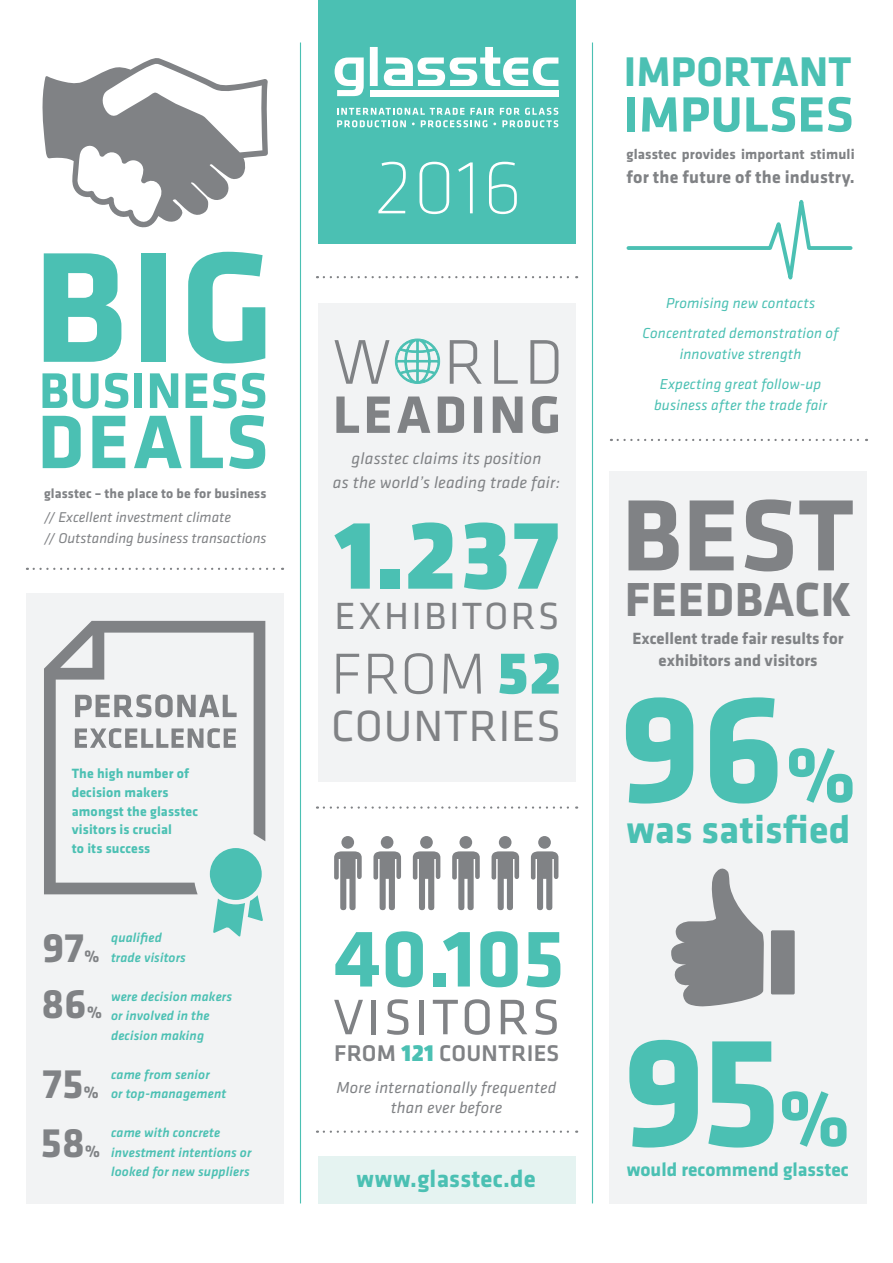
<style>
.page{position:relative;width:893px;height:1263px;background:#fff}
.page>*{position:absolute;margin:0;border:0;box-sizing:border-box;transform-origin:0 0}
.t1{font:700 162.75px "Klavika";color:#4bc0b3}
.t2{font:700 105px "Klavika";color:#808285}
.t3{font:97.95px "Klavika Display Bl";color:#4bc0b3}
.t4{font:700 84.15px "Klavika";color:#4bc0b3}
.t5{font:700 78.6px "Klavika";letter-spacing:.035em;color:#4bc0b3}
.t6{font:300 59.85px "Klavika";color:#808285}
.t7{font:700 51.9px "Klavika";letter-spacing:.01em;color:#4bc0b3}
.t8{font:51.75px "Klavika";letter-spacing:.06em;color:#808285}
.t9{font:700 51.3px "Klavika";letter-spacing:.01em;color:#4bc0b3}
.t10{font:700 49.5px "Klavika";letter-spacing:.01em;color:#808285}
.t11{font:45.3px "Klavika";letter-spacing:.02em;color:#808285}
.t12{font:700 43.05px "Klavika";letter-spacing:.01em;color:#4bc0b3}
.t13{font:700 42.75px "Klavika";letter-spacing:.005em;color:#808285}
.t14{font:700 40.2px "Klavika";letter-spacing:.005em;color:#4bc0b3}
.t15{font:39.3px "Klavika";letter-spacing:.06em;color:#808285}
.t16{font:700 24.9px "Klavika";letter-spacing:.01em;color:#4bc0b3}
.t17{font:500 23.55px "Klavika";letter-spacing:.01em;color:#808285}
.t18{font:700 19.5px "Klavika";color:#4bc0b3}
.t19{font:700 18px "Klavika";letter-spacing:.01em;color:#808285}
.t20{font:700 17.1px "Klavika";color:#808285}
.t21{font:italic 16.95px/24px "Klavika";letter-spacing:.01em;color:#808285;text-align:center}
.t22{font:700 16.8px/22.8px "Klavika";color:#808285;text-align:center}
.t23{font:italic 16.5px/21px "Klavika";letter-spacing:.01em;color:#808285;text-align:center}
.t24{font:italic 15px/30px "Klavika";letter-spacing:.01em;color:#4bc0b3;text-align:center}
.t25{font:italic 14.7px/21px "Klavika";color:#808285}
.t26{font:700 14.55px "Klavika";letter-spacing:.01em;color:#808285}
.t27{font:700 13.95px/18.8px "Klavika";letter-spacing:.01em;color:#4bc0b3}
.t28{font:700 13.8px "Klavika";letter-spacing:.01em;color:#808285}
.t29{font:italic 500 13.5px/19.5px "Klavika";letter-spacing:.01em;color:#4bc0b3}
.s1{font-family:"Klavika Display Bl";font-weight:400;color:#4bc0b3}
</style>
<div class="page">
<div style="left:26px;top:593px;width:257px;height:610px;background:#f2f3f4"></div>
<svg style="left:34px;top:568px;width:249px;height:2px"></svg>
<hr style="left:300px;top:43px;width:1px;height:1160px;background:#4bc0b3">
<svg style="left:44px;top:621px;width:221px;height:273px"></svg>
<svg style="left:42px;top:58px;width:226px;height:170px"></svg>
<svg style="left:213px;top:895px;width:50px;height:42px"></svg>
<div style="left:210px;top:848px;width:52px;height:52px;background:#4bc0b3;border-radius:50%"></div>
<div style="left:317px;top:303px;width:258px;height:479px;background:#f2f3f4"></div>
<div style="left:317px;top:1155px;width:258px;height:48px;background:#e5f3f1"></div>
<div style="left:609px;top:471px;width:258px;height:732px;background:#f2f3f4"></div>
<svg style="left:336px;top:396px;width:222px;height:37px"></svg>
<svg style="left:334px;top:338px;width:224px;height:46px"></svg>
<svg style="left:629px;top:1040px;width:217px;height:107px"></svg>
<svg style="left:626px;top:697px;width:226px;height:106px"></svg>
<svg style="left:324px;top:806px;width:253px;height:3px"></svg>
<svg style="left:324px;top:276px;width:253px;height:2px"></svg>
<svg style="left:618px;top:439px;width:249px;height:2px"></svg>
<hr style="left:592px;top:43px;width:1px;height:1160px;background:#4bc0b3">
<svg style="left:324px;top:1130px;width:253px;height:3px"></svg>
<svg style="left:531px;top:836px;width:27px;height:74px"></svg>
<svg style="left:373px;top:836px;width:28px;height:74px"></svg>
<svg style="left:413px;top:836px;width:27px;height:74px"></svg>
<svg style="left:452px;top:836px;width:28px;height:74px"></svg>
<svg style="left:492px;top:836px;width:27px;height:74px"></svg>
<svg style="left:334px;top:836px;width:28px;height:74px"></svg>
<svg style="left:671px;top:868px;width:93px;height:139px"></svg>
<div style="left:771px;top:930px;width:24px;height:64px;background:#808285;border-radius:2px"></div>
<svg style="left:626px;top:200px;width:227px;height:80px"></svg>
<div style="left:317px;top:0;width:258px;height:243px;background:#4bc0b3"></div>
<svg style="left:335px;top:47px;width:223px;height:49px"></svg>
<div style="left:370px;top:90px;width:188px;height:6px;background:#fff"></div>
<svg style="left:337px;top:108px;width:221px;height:19px"></svg>
<svg style="left:378px;top:162px;width:139px;height:52px"></svg>
<h1 class="t1" style="left:33px;top:190px;width:243px">BIG</h1>
<h3 class="t7" style="left:39px;top:353px;width:230px">BUSINESS</h3>
<h3 class="t5" style="left:38px;top:385px;width:232px">DEALS</h3>
<p class="t28" style="left:44px;top:484px;width:224px">glasstec – the place to be for business</p>
<p class="t25" style="left:44px;top:507px;width:224px">// Excellent investment climate<br>// Outstanding business transactions</p>
<p class="t27" style="left:72px;top:763px;width:128px">The high number of decision makers amongst the glasstec visitors is crucial<br>to its success</p>
<h3 class="t13" style="left:42px;top:916px;width:43px">97</h3>
<p class="t20" style="left:85px;top:943px;width:16px">%</p>
<h3 class="t13" style="left:41px;top:973px;width:47px">86</h3>
<p class="t20" style="left:87px;top:1000px;width:16px">%</p>
<h3 class="t13" style="left:42px;top:1053px;width:42px">75</h3>
<p class="t20" style="left:84px;top:1080px;width:16px">%</p>
<h3 class="t13" style="left:40px;top:1112px;width:46px">58</h3>
<p class="t20" style="left:85px;top:1139px;width:16px">%</p>
<p class="t29" style="left:111px;top:928px;width:76px">qualified trade visitors</p>
<p class="t29" style="left:111px;top:986px;width:123px">were decision makers or involved in the decision making</p>
<p class="t29" style="left:111px;top:1064px;width:117px">came from senior<br>or top-management</p>
<p class="t29" style="left:111px;top:1123px;width:142px">came with concrete investment intentions or looked for new suppliers</p>
<p class="t21" style="left:333px;top:446px;width:229px">glasstec claims its position<br>as the world’s leading trade fair:</p>
<h3 class="t3" style="left:335px;top:498px;width:226px">1.237</h3>
<h3 class="t15" style="left:335px;top:590px;width:226px">EXHIBITORS</h3>
<h3 class="t6" style="left:331px;top:638px;width:231px">FROM <span class="s1">52</span></h3>
<h3 class="t11" style="left:331px;top:696px;width:231px">COUNTRIES</h3>
<h3 class="t4" style="left:334px;top:898px;width:232px">40.105</h3>
<h3 class="t8" style="left:333px;top:983px;width:228px">VISITORS</h3>
<h3 class="t17" style="left:334px;top:1037px;width:227px">FROM <span class="s1">121</span> COUNTRIES</h3>
<p class="t23" style="left:336px;top:1076px;width:222px">More internationally frequented than ever before</p>
<h3 class="t16" style="left:357px;top:1160px;width:181px">www.glasstec.de</h3>
<h3 class="t12" style="left:624px;top:41px;width:229px">IMPORTANT</h3>
<h3 class="t9" style="left:624px;top:77px;width:231px">IMPULSES</h3>
<p class="t26" style="left:626px;top:144px;width:230px">glasstec provides important stimuli</p>
<h3 class="t19" style="left:626px;top:164px;width:230px">for the future of the industry.</h3>
<p class="t24" style="left:643px;top:287px;width:198px">Promising new contacts<br>Concentrated demonstration of</p>
<p class="t24" style="left:660px;top:338px;width:163px">innovative strength<br>Expecting great follow-up</p>
<p class="t24" style="left:654px;top:389px;width:174px">business after the trade fair</p>
<h2 class="t2" style="left:622px;top:460px;width:234px">BEST</h2>
<h3 class="t10" style="left:625px;top:564px;width:228px">FEEDBACK</h3>
<p class="t22" style="left:632px;top:626px;width:213px">Excellent trade fair results for exhibitors and visitors</p>
<h3 class="t14" style="left:626px;top:801px;width:225px">was satisfied</h3>
<h3 class="t18" style="left:627px;top:1155px;width:224px">would recommend glasstec</h3>
</div>
